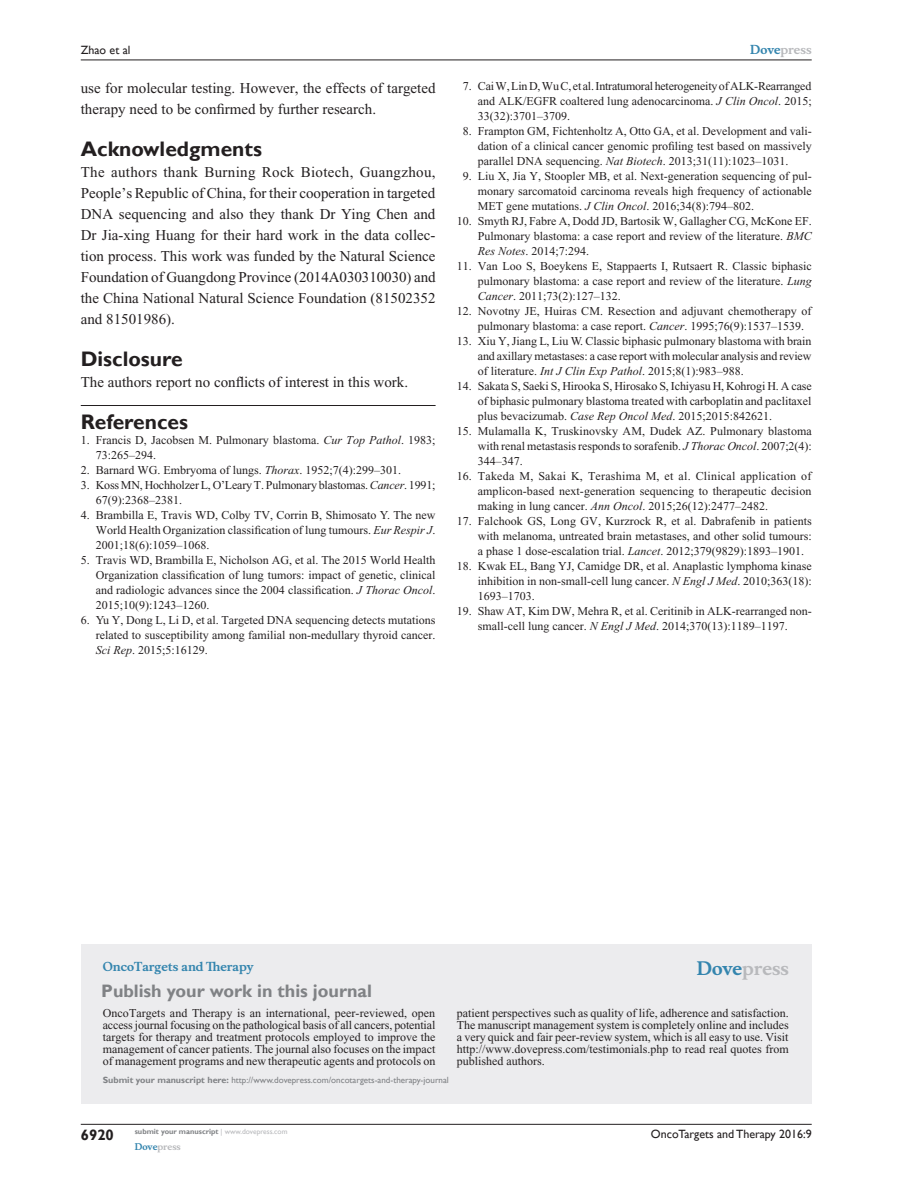
<style>
.page{position:relative;width:918px;height:1188px;background:#fff}
.page>*{position:absolute;margin:0;border:0;box-sizing:border-box;transform-origin:0 0}
.RefH{font:700 21px "Gill Sans";color:#231f20}
.PromBx-H1{font:700 18px "Gill Sans";color:#808285}
.PromBx-Brand{font:700 18px "Musee";color:#b8b9bc}
.TxF{font:15px/21px "Times New Roman";color:#231f20}
.t1{font:700 15px "Gill Sans";color:#231f20}
.RefNL2{font:12px/15px "Times New Roman";color:#231f20;text-align:justify}
.RefNL1{font:12px/15px "Times New Roman";color:#231f20;text-align:justify}
.PromBx-Tx{font:12px/12px "Times New Roman";color:#231f20;text-align:justify}
.t2{font:12px "Gill Sans";color:#231f20}
.PromBx-JrnlName{font:700 12px "Musee";color:#3485ae}
.t3{font:700 12px "Musee";color:#b8b9bc}
.PromBx-SubmitMssWebA{font:9px "Gill Sans";color:#808285}
.t4{font:700 9px "Musee";color:#b8b9bc}
.t5{font:700 7.5px "Gill Sans";color:#808285}
.s1{font-style:italic}
.s2{color:#3485ae}
.s3{font-weight:700}
.s4{font-weight:400;color:#b8b9bc}
</style>
<div class="page">
<div style="left:81px;top:944px;width:731px;height:159px;background:#ececee"></div>
<hr style="left:81px;top:1124px;width:731px;height:1px;background:#231f20">
<hr style="left:81px;top:60px;width:731px;height:1px;background:#231f20">
<hr style="left:81px;top:405px;width:355px;height:1px;background:#231f20">
<p class="t2" style="left:81px;top:43px;width:51px">Zhao et al</p>
<p class="TxF" style="left:81px;top:77px;width:356px">use for molecular testing. However, the effects of targeted therapy need to be confirmed by further research.</p>
<h1 class="RefH" style="left:81px;top:136px;width:183px">Acknowledgments</h1>
<p class="TxF" style="left:81px;top:161px;width:357px;text-align:justify">The authors thank Burning Rock Biotech, Guangzhou, People’s Republic of China, for their cooperation in targeted DNA sequencing and also they thank Dr Ying Chen and Dr Jia-xing Huang for their hard work in the data collec&shy;tion process. This work was funded by the Natural Science Foundation of Guangdong Province (2014A030310030) and the China National Natural Science Foundation (81502352 and 81501986).</p>
<h1 class="RefH" style="left:81px;top:346px;width:103px">Disclosure</h1>
<p class="TxF" style="left:81px;top:371px;width:329px">The authors report no conflicts of interest in this work.</p>
<p class="RefH" style="left:81px;top:409px;width:109px">References</p>
<p class="RefNL1" style="left:96px;top:432px;width:341px;text-indent:-15px">1. Francis D, Jacobsen M. Pulmonary blastoma. <span class="s1">Cur Top Pathol</span>. 1983;<br>73:265–294.</p>
<p class="RefNL1" style="left:81px;top:462px;width:322px">2. Barnard WG. Embryoma of lungs. <span class="s1">Thorax</span>. 1952;7(4):299–301.</p>
<p class="RefNL1" style="left:96px;top:477px;width:341px;text-indent:-15px">3. Koss MN, Hochholzer L, O’Leary T. Pulmonary blastomas. <span class="s1">Cancer</span>. 1991;<br>67(9):2368–2381.</p>
<p class="RefNL1" style="left:96px;top:507px;width:341px;text-indent:-15px">4. Brambilla E, Travis WD, Colby TV, Corrin B, Shimosato Y. The new World Health Organization classification of lung tumours. <span class="s1">Eur Respir J</span>.<br>2001;18(6):1059–1068.</p>
<p class="RefNL1" style="left:96px;top:552px;width:341px;text-indent:-15px">5. Travis WD, Brambilla E, Nicholson AG, et al. The 2015 World Health Organization classification of lung tumors: impact of genetic, clinical and radiologic advances since the 2004 classification. <span class="s1">J Thorac Oncol</span>.<br>2015;10(9):1243–1260.</p>
<p class="RefNL1" style="left:96px;top:612px;width:341px;text-indent:-15px">6. Yu Y, Dong L, Li D, et al. Targeted DNA sequencing detects mutations related to susceptibility among familial non-medullary thyroid cancer.<br><span class="s1">Sci Rep</span>. 2015;5:16129.</p>
<p class="t3" style="left:750px;top:43px;width:63px"><span class="s2">Dove</span>press</p>
<p class="RefNL2" style="left:478px;top:79px;width:335px;text-indent:-15px">7. Cai W, Lin D, Wu C, et al. Intratumoral heterogeneity of ALK-Rearranged and ALK/EGFR coaltered lung adenocarcinoma. <span class="s1">J Clin Oncol</span>. 2015; 33(32):3701–3709.</p>
<p class="RefNL2" style="left:478px;top:124px;width:335px;text-indent:-15px">8. Frampton GM, Fichtenholtz A, Otto GA, et al. Development and vali&shy;dation of a clinical cancer genomic profiling test based on massively parallel DNA sequencing. <span class="s1">Nat Biotech</span>. 2013;31(11):1023–1031.</p>
<p class="RefNL2" style="left:478px;top:169px;width:335px;text-indent:-15px">9. Liu X, Jia Y, Stoopler MB, et al. Next-generation sequencing of pul&shy;monary sarcomatoid carcinoma reveals high frequency of actionable MET gene mutations. <span class="s1">J Clin Oncol</span>. 2016;34(8):794–802.</p>
<p class="RefNL2" style="left:478px;top:214px;width:335px;text-indent:-21px">10. Smyth RJ, Fabre A, Dodd JD, Bartosik W, Gallagher CG, McKone EF.<br>Pulmonary blastoma: a case report and review of the literature. <span class="s1">BMC Res Notes</span>. 2014;7:294.</p>
<p class="RefNL2" style="left:478px;top:259px;width:335px;text-indent:-21px">11. Van Loo S, Boeykens E, Stappaerts I, Rutsaert R. Classic biphasic pulmonary blastoma: a case report and review of the literature. <span class="s1">Lung Cancer</span>. 2011;73(2):127–132.</p>
<p class="RefNL2" style="left:478px;top:304px;width:335px;text-indent:-21px">12. Novotny JE, Huiras CM. Resection and adjuvant chemotherapy of pulmonary blastoma: a case report. <span class="s1">Cancer</span>. 1995;76(9):1537–1539.</p>
<p class="RefNL2" style="left:478px;top:334px;width:335px;text-indent:-21px">13. Xiu Y, Jiang L, Liu W. Classic biphasic pulmonary blastoma with brain and axillary metastases: a case report with molecular analysis and review of literature. <span class="s1">Int J Clin Exp Pathol</span>. 2015;8(1):983–988.</p>
<p class="RefNL2" style="left:478px;top:379px;width:335px;text-indent:-21px">14. Sakata S, Saeki S, Hirooka S, Hirosako S, Ichiyasu H, Kohrogi H. A case of biphasic pulmonary blastoma treated with carboplatin and paclitaxel plus bevacizumab. <span class="s1">Case Rep Oncol Med</span>. 2015;2015:842621.</p>
<p class="RefNL2" style="left:478px;top:424px;width:335px;text-indent:-21px">15. Mulamalla K, Truskinovsky AM, Dudek AZ. Pulmonary blastoma with renal metastasis responds to sorafenib. <span class="s1">J Thorac Oncol</span>. 2007;2(4):<br>344–347.</p>
<p class="RefNL2" style="left:478px;top:469px;width:335px;text-indent:-21px">16. Takeda M, Sakai K, Terashima M, et al. Clinical application of amplicon-based next-generation sequencing to therapeutic decision making in lung cancer. <span class="s1">Ann Oncol</span>. 2015;26(12):2477–2482.</p>
<p class="RefNL2" style="left:478px;top:514px;width:335px;text-indent:-21px">17. Falchook GS, Long GV, Kurzrock R, et al. Dabrafenib in patients with melanoma, untreated brain metastases, and other solid tumours: a phase 1 dose-escalation trial. <span class="s1">Lancet</span>. 2012;379(9829):1893–1901.</p>
<p class="RefNL2" style="left:478px;top:559px;width:335px;text-indent:-21px">18. Kwak EL, Bang YJ, Camidge DR, et al. Anaplastic lymphoma kinase inhibition in non-small-cell lung cancer. <span class="s1">N Engl J Med</span>. 2010;363(18):<br>1693–1703.</p>
<p class="RefNL2" style="left:457px;top:604px;width:356px;text-align:center">19. Shaw AT, Kim DW, Mehra R, et al. Ceritinib in ALK-rearranged non&shy;small-cell lung cancer. <span class="s1">N Engl J Med</span>. 2014;370(13):1189–1197.</p>
<p class="PromBx-JrnlName" style="left:103px;top:959px;width:152px">OncoTargets and Therapy</p>
<p class="PromBx-H1" style="left:101px;top:980px;width:272px">Publish your work in this journal</p>
<p class="PromBx-Brand" style="left:697px;top:958px;width:94px"><span class="s2">Dove</span>press</p>
<p class="PromBx-Tx" style="left:103px;top:1007px;width:334px">OncoTargets and Therapy is an international, peer-reviewed, open access journal focusing on the pathological basis of all cancers, potential targets for therapy and treatment protocols employed to improve the management of cancer patients. The journal also focuses on the impact of management programs and new therapeutic agents and protocols on</p>
<p class="PromBx-Tx" style="left:457px;top:1007px;width:333px">patient perspectives such as quality of life, adherence and satisfaction.<br>The manuscript management system is completely online and includes a very quick and fair peer-review system, which is all easy to use. Visit http://www.dovepress.com/testimonials.php to read real quotes from published authors.</p>
<p class="PromBx-SubmitMssWebA" style="left:103px;top:1075px;width:348px"><span class="s3">Submit your manuscript here:</span> http://www.dovepress.com/oncotargets-and-therapy-journal</p>
<p class="t1" style="left:81px;top:1126px;width:35px">6920</p>
<p class="t5" style="left:135px;top:1127px;width:154px">submit your manuscript <span class="s4">| www.dovepress.com</span></p>
<p class="t4" style="left:135px;top:1141px;width:48px"><span class="s2">Dove</span>press</p>
<p class="t2" style="left:651px;top:1127px;width:162px">OncoTargets and Therapy 2016:9</p>
</div>
